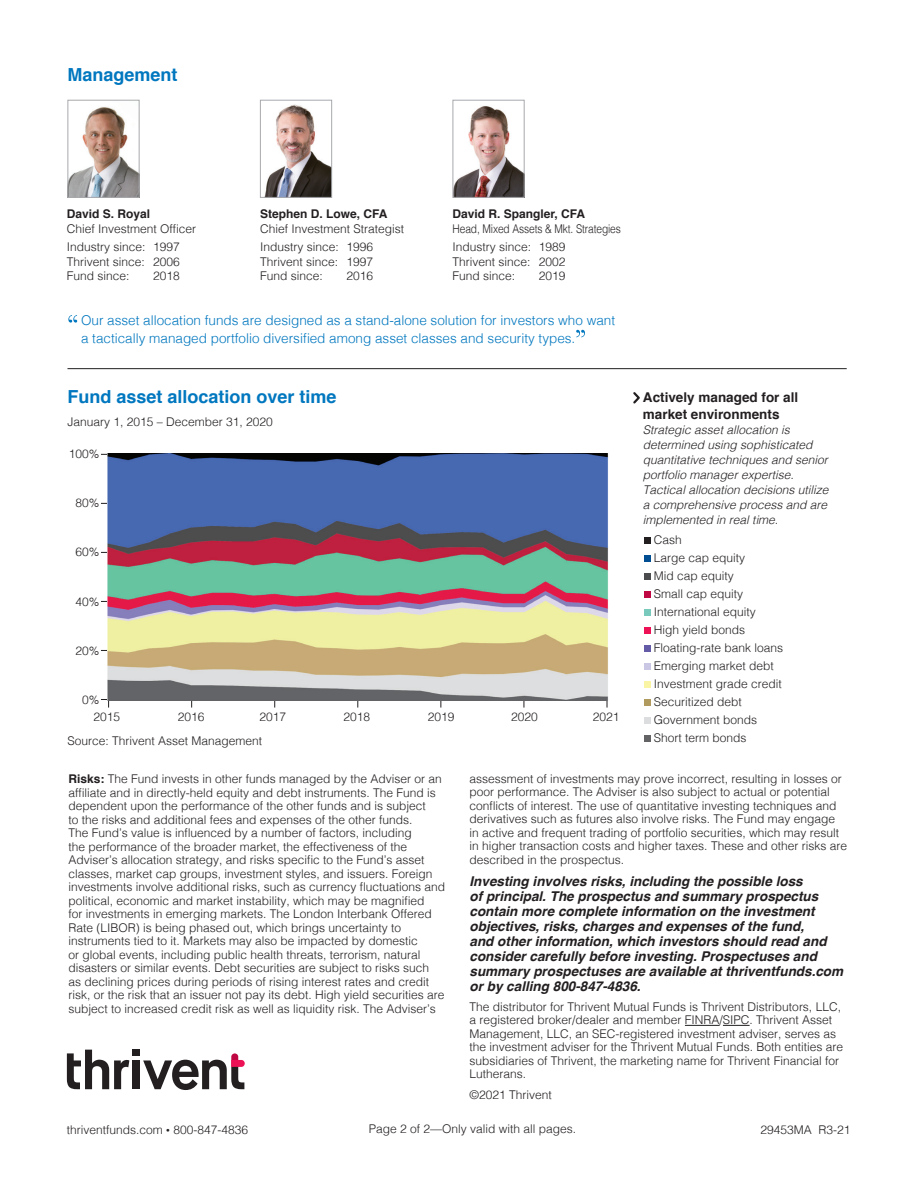
<style>
.page{position:relative;width:918px;height:1188px;background:#fff}
.page>*{position:absolute;margin:0;border:0;box-sizing:border-box;transform-origin:0 0}
.t1{font:700 18px "Helvetica";color:#0077bf}
.t2{font:italic 700 13.5px/15px "Helvetica";color:#231f20}
.t3{font:300 13.5px/18px "Helvetica";color:#0077bf}
.t4{font:700 13.5px/16.5px "Helvetica";color:#231f20}
.t5{font:300 12px/13.5px "Helvetica";color:#231f20}
.t6{font:italic 300 12px/15px "Helvetica";color:#231f20}
.t7{font:300 12px/18.8px "Helvetica";color:#231f20;scale:.85 1}
.t8{font:700 12px "Helvetica";color:#231f20}
.s1{font-weight:700}
.s2{font-size:7.5px}
</style>
<div class="page">
<svg style="left:101px;top:698px;width:9px;height:10px"></svg>
<svg style="left:68px;top:315px;width:9px;height:8px"></svg>
<svg style="left:576px;top:330px;width:9px;height:7px"></svg>
<hr style="left:68px;top:368px;width:779px;height:1px;background:#231f20">
<img style="left:108px;top:454px;width:500px;height:247px">
<svg style="left:633px;top:392px;width:7px;height:12px"></svg>
<svg style="left:644px;top:538px;width:6px;height:6px"></svg>
<svg style="left:644px;top:556px;width:6px;height:6px"></svg>
<svg style="left:644px;top:574px;width:6px;height:6px"></svg>
<svg style="left:644px;top:592px;width:6px;height:6px"></svg>
<svg style="left:644px;top:610px;width:6px;height:6px"></svg>
<svg style="left:644px;top:628px;width:6px;height:6px"></svg>
<svg style="left:644px;top:646px;width:6px;height:6px"></svg>
<svg style="left:644px;top:664px;width:6px;height:6px"></svg>
<svg style="left:644px;top:682px;width:6px;height:6px"></svg>
<svg style="left:644px;top:700px;width:6px;height:6px"></svg>
<svg style="left:644px;top:718px;width:6px;height:6px"></svg>
<svg style="left:644px;top:736px;width:6px;height:6px"></svg>
<svg style="left:67px;top:1050px;width:62px;height:39px"></svg>
<div style="left:133px;top:1060px;width:7px;height:29px;background:#231f20"></div>
<div style="left:133px;top:1050px;width:7px;height:6px;background:#231f20"></div>
<svg style="left:143px;top:1053px;width:102px;height:37px"></svg>
<hr style="left:685px;top:1025px;width:35px;height:1px;background:#231f20">
<svg style="left:723px;top:1025px;width:27px;height:1px"></svg>
<img style="left:70px;top:107px;width:68px;height:89px">
<div style="left:68px;top:100px;width:72px;height:98px;border:1px solid #a8a9ad"></div>
<img style="left:455px;top:106px;width:68px;height:90px">
<div style="left:453px;top:100px;width:72px;height:98px;border:1px solid #a8a9ad"></div>
<img style="left:264px;top:104px;width:66px;height:92px">
<div style="left:260px;top:100px;width:72px;height:98px;border:1px solid #a8a9ad"></div>
<h1 class="t1" style="left:68px;top:60px;width:112px">Management</h1>
<p class="t8" style="left:67px;top:204px;width:85px">David S. Royal</p>
<p class="t5" style="left:67px;top:218px;width:131px;line-height:18.8px">Chief Investment Officer<br>Industry since: 1997</p>
<p class="t5" style="left:67px;top:253px;width:115px;line-height:14.4px">Thrivent since: 2006<br>Fund since:</p>
<p class="t5" style="left:153px;top:268px;width:28px">2018</p>
<p class="t8" style="left:260px;top:204px;width:129px">Stephen D. Lowe, CFA</p>
<p class="t5" style="left:260px;top:218px;width:146px;line-height:18.8px">Chief Investment Strategist<br>Industry since: 1996</p>
<p class="t5" style="left:260px;top:253px;width:115px;line-height:14.4px">Thrivent since: 1997<br>Fund since:</p>
<p class="t5" style="left:346px;top:268px;width:28px">2016</p>
<p class="t8" style="left:453px;top:204px;width:134px">David R. Spangler, CFA</p>
<p class="t7" style="left:453px;top:218px;width:200px">Head, Mixed Assets &amp; Mkt. Strategies<br>Industry since: 1989</p>
<p class="t5" style="left:453px;top:253px;width:115px;line-height:14.4px">Thrivent since: 2002<br>Fund since:</p>
<p class="t5" style="left:539px;top:268px;width:28px">2019</p>
<p class="t3" style="left:81px;top:311px;width:536px">Our asset allocation funds are designed as a stand-alone solution for investors who want a tactically managed portfolio diversified among asset classes and security types.</p>
<h1 class="t1" style="left:68px;top:382px;width:271px">Fund asset allocation over time</h1>
<p class="t5" style="left:68px;top:414px;width:207px">January 1, 2015 – December 31, 2020</p>
<p class="t5" style="left:69px;top:446px;width:32px">100%</p>
<p class="t5" style="left:75px;top:495px;width:26px">80%</p>
<p class="t5" style="left:75px;top:545px;width:26px">60%</p>
<p class="t5" style="left:75px;top:594px;width:26px">40%</p>
<p class="t5" style="left:75px;top:643px;width:26px">20%</p>
<p class="t5" style="left:82px;top:692px;width:19px">0%</p>
<p class="t5" style="left:94px;top:709px;width:28px">2015</p>
<p class="t5" style="left:178px;top:709px;width:28px">2016</p>
<p class="t5" style="left:260px;top:709px;width:28px">2017</p>
<p class="t5" style="left:344px;top:709px;width:28px">2018</p>
<p class="t5" style="left:428px;top:709px;width:28px">2019</p>
<p class="t5" style="left:511px;top:709px;width:28px">2020</p>
<p class="t5" style="left:593px;top:709px;width:28px">2021</p>
<p class="t5" style="left:68px;top:733px;width:196px">Source: Thrivent Asset Management</p>
<p class="t4" style="left:643px;top:389px;width:157px">Actively managed for all market environments</p>
<p class="t6" style="left:643px;top:421px;width:187px">Strategic asset allocation is determined using sophisticated quantitative techniques and senior portfolio manager expertise.<br>Tactical allocation decisions utilize a comprehensive process and are implemented in real time.</p>
<p class="t5" style="left:654px;top:530px;width:131px;line-height:18px">Cash<br>Large cap equity<br>Mid cap equity<br>Small cap equity<br>International equity<br>High yield bonds<br>Floating-rate bank loans<br>Emerging market debt<br>Investment grade credit<br>Securitized debt<br>Government bonds<br>Short term bonds</p>
<p class="t5" style="left:68px;top:772px;width:378px"><span class="s1">Risks:</span> The Fund invests in other funds managed by the Adviser or an affiliate and in directly-held equity and debt instruments. The Fund is dependent upon the performance of the other funds and is subject<br>to the risks and additional fees and expenses of the other funds.<br>The Fund’s value is influenced by a number of factors, including<br>the performance of the broader market, the effectiveness of the Adviser’s allocation strategy, and risks specific to the Fund’s asset classes, market cap groups, investment styles, and issuers. Foreign investments involve additional risks, such as currency fluctuations and political, economic and market instability, which may be magnified<br>for investments in emerging markets. The London Interbank Offered Rate (LIBOR) is being phased out, which brings uncertainty to instruments tied to it. Markets may also be impacted by domestic<br>or global events, including public health threats, terrorism, natural disasters or similar events. Debt securities are subject to risks such<br>as declining prices during periods of rising interest rates and credit risk, or the risk that an issuer not pay its debt. High yield securities are subject to increased credit risk as well as liquidity risk. The Adviser’s</p>
<p class="t5" style="left:470px;top:771px;width:379px">assessment of investments may prove incorrect, resulting in losses or poor performance. The Adviser is also subject to actual or potential conflicts of interest. The use of quantitative investing techniques and derivatives such as futures also involve risks. The Fund may engage in active and frequent trading of portfolio securities, which may result in higher transaction costs and higher taxes. These and other risks are described in the prospectus.</p>
<p class="t2" style="left:470px;top:874px;width:375px">Investing involves risks, including the possible loss<br>of principal. The prospectus and summary prospectus contain more complete information on the investment objectives, risks, charges and expenses of the fund,<br>and other information, which investors should read and consider carefully before investing. Prospectuses and summary prospectuses are available at thriventfunds.com or by calling 800-847-4836.</p>
<p class="t5" style="left:470px;top:999px;width:375px">The distributor for Thrivent Mutual Funds is Thrivent Distributors, LLC, a registered broker/dealer and member FINRA/SIPC. Thrivent Asset Management, LLC, an SEC-registered investment adviser, serves as the investment adviser for the Thrivent Mutual Funds. Both entities are subsidiaries of Thrivent, the marketing name for Thrivent Financial for Lutherans.</p>
<p class="t5" style="left:470px;top:1087px;width:84px">©2021 Thrivent</p>
<p class="t5" style="left:67px;top:1122px;width:183px">thriventfunds.com <span class="s2">•</span> 800-847-4836</p>
<p class="t5" style="left:369px;top:1121px;width:209px">Page 2 of 2—Only valid with all pages.</p>
<p class="t5" style="left:760px;top:1122px;width:92px">29453MA R3-21</p>
</div>
